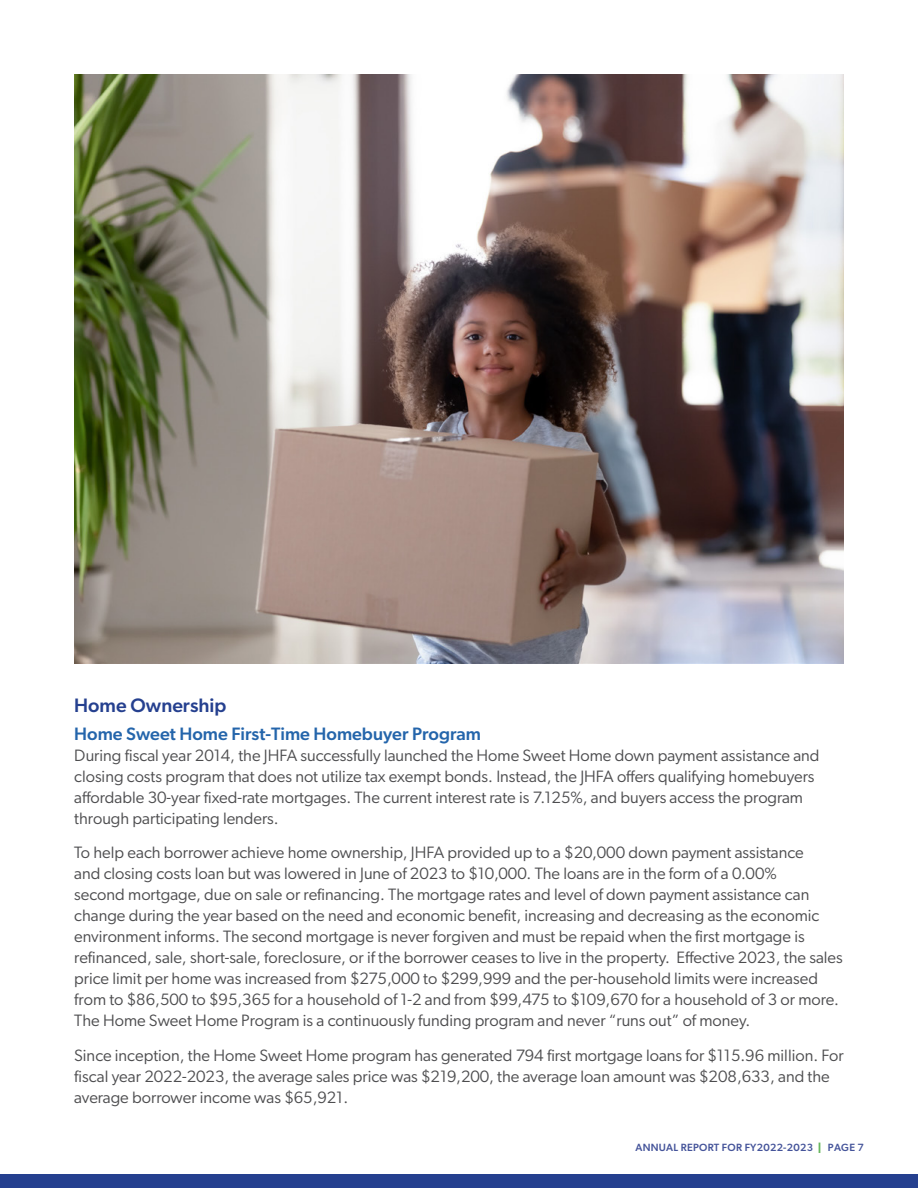
<style>
.page{position:relative;width:918px;height:1188px;background:#fff}
.page>*{position:absolute;margin:0;border:0;box-sizing:border-box;transform-origin:0 0}
.t1{font:500 19.5px "Gibson";color:#25408f}
.t2{font:500 18px "Gibson";color:#2465ab}
.t3{font:16.5px/21px "Gibson";color:#4d4d4f}
.t4{font:500 10.5px "Gibson";letter-spacing:.025em;color:#45549a}
.s1{font-weight:800;color:#66b65d}
</style>
<div class="page">
<div style="left:0;top:1174px;width:918px;height:14px;background:#25408f"></div>
<img style="left:74px;top:74px;width:770px;height:589px">
<p class="t1" style="left:74px;top:693px;width:154px">Home Ownership</p>
<p class="t2" style="left:74px;top:723px;width:408px">Home Sweet Home First-Time Homebuyer Program</p>
<p class="t3" style="left:74px;top:744px;width:747px">During fiscal year 2014, the JHFA successfully launched the Home Sweet Home down payment assistance and closing costs program that does not utilize tax exempt bonds. Instead, the JHFA offers qualifying homebuyers affordable 30-year fixed-rate mortgages. The current interest rate is 7.125%, and buyers access the program through participating lenders.</p>
<p class="t3" style="left:74px;top:842px;width:770px">To help each borrower achieve home ownership, JHFA provided up to a $20,000 down payment assistance<br>and closing costs loan but was lowered in June of 2023 to $10,000. The loans are in the form of a 0.00%<br>second mortgage, due on sale or refinancing. The mortgage rates and level of down payment assistance can change during the year based on the need and economic benefit, increasing and decreasing as the economic environment informs. The second mortgage is never forgiven and must be repaid when the first mortgage is refinanced, sale, short-sale, foreclosure, or if the borrower ceases to live in the property. Effective 2023, the sales price limit per home was increased from $275,000 to $299,999 and the per-household limits were increased from to $86,500 to $95,365 for a household of 1-2 and from $99,475 to $109,670 for a household of 3 or more.<br>The Home Sweet Home Program is a continuously funding program and never “runs out” of money.</p>
<p class="t3" style="left:74px;top:1044px;width:771px">Since inception, the Home Sweet Home program has generated 794 first mortgage loans for $115.96 million. For fiscal year 2022-2023, the average sales price was $219,200, the average loan amount was $208,633, and the average borrower income was $65,921.</p>
<p class="t4" style="left:635px;top:1141px;width:230px">ANNUAL REPORT FOR FY2022-2023 <span class="s1">|</span> PAGE 7</p>
</div>
